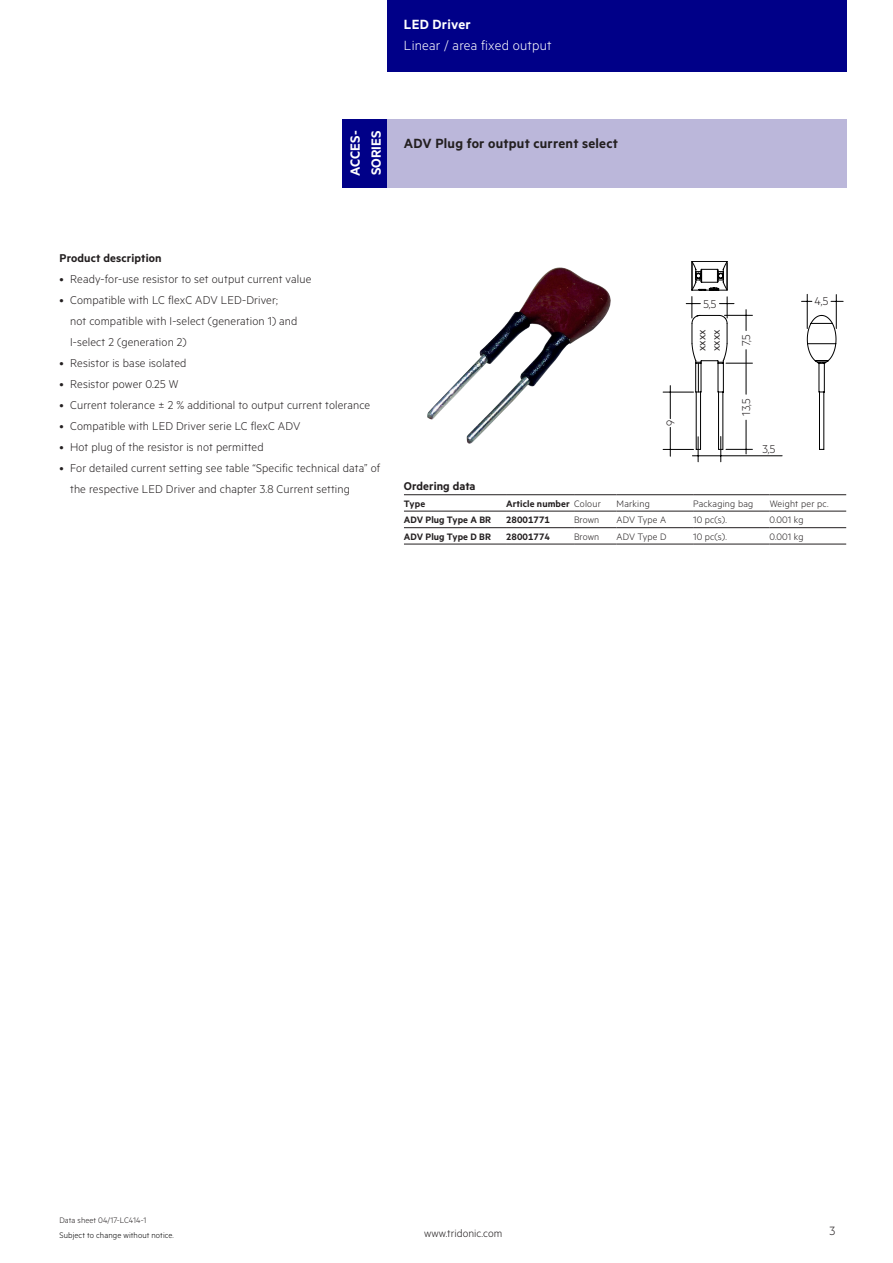
<style>
.page{position:relative;width:893px;height:1263px;background:#fff}
.page>*{position:absolute;margin:0;border:0;box-sizing:border-box;transform-origin:0 0}
.t1{font:15px "Tridonic Metric Print Semi";letter-spacing:.015em;color:#231f20}
.t2{font:15px "Tridonic Metric Print Light";letter-spacing:.015em;color:#fff}
.t3{font:15px/21.3px "Tridonic Metric Print Semi";letter-spacing:.005em;color:#fff}
.t4{font:13.5px "Tridonic Metric Print Light";color:#231f20}
.t5{font:12.75px/21px "Tridonic Metric Print Light";letter-spacing:.01em;color:#231f20}
.t6{font:12.75px "Tridonic Metric Print Semi";letter-spacing:.01em;color:#231f20}
.t7{font:12px "Tridonic Metric Print Light";letter-spacing:.005em;color:#231f20}
.t8{font:12px/14.4px "Tridonic Metric Print Regular";color:#231f20}
.t9{font:10.5px "Tridonic Metric Print Light";letter-spacing:.01em;color:#231f20}
.t10{font:10.5px "Tridonic Metric Print Semi";letter-spacing:.005em;color:#231f20}
.t11{font:9px "Tridonic Metric Print Light";letter-spacing:.01em;color:#000}
.t12{font:9px "Tridonic Metric Print Light";letter-spacing:.005em;color:#231f20}
.s1{font-family:"Tridonic Metric Print Light"}
</style>
<div class="page">
<div style="left:387px;top:0;width:459px;height:72px;background:#008"></div>
<div style="left:387px;top:119px;width:459px;height:68px;background:#bbb7da"></div>
<div style="left:342px;top:119px;width:45px;height:68px;background:#008"></div>
<img style="left:427px;top:267px;width:184px;height:177px">
<hr style="left:692px;top:455px;width:90px;height:1px;background:#000001">
<hr style="left:746px;top:350px;width:1px;height:44px;background:#000001">
<hr style="left:746px;top:420px;width:1px;height:34px;background:#000001">
<hr style="left:663px;top:392px;width:30px;height:1px;background:#000001">
<hr style="left:663px;top:449px;width:30px;height:1px;background:#000001">
<hr style="left:670px;top:386px;width:1px;height:33px;background:#000001">
<svg style="left:670px;top:427px;width:1px;height:29px"></svg>
<svg style="left:696px;top:437px;width:4px;height:25px"></svg>
<svg style="left:718px;top:436px;width:34px;height:26px"></svg>
<hr style="left:696px;top:392px;width:1px;height:57px;background:#000">
<hr style="left:700px;top:392px;width:1px;height:57px;background:#000">
<hr style="left:718px;top:392px;width:1px;height:57px;background:#000">
<hr style="left:722px;top:392px;width:1px;height:57px;background:#000">
<hr style="left:819px;top:392px;width:1px;height:57px;background:#000">
<hr style="left:823px;top:392px;width:1px;height:57px;background:#000">
<svg style="left:686px;top:261px;width:157px;height:132px"></svg>
<svg style="left:404px;top:528px;width:442px;height:16px"></svg>
<hr style="left:404px;top:511px;width:102px;height:1px;background:#231f20">
<hr style="left:506px;top:511px;width:68px;height:1px;background:#231f20">
<hr style="left:574px;top:511px;width:43px;height:1px;background:#231f20">
<hr style="left:617px;top:511px;width:76px;height:1px;background:#231f20">
<hr style="left:693px;top:511px;width:77px;height:1px;background:#231f20">
<hr style="left:770px;top:511px;width:76px;height:1px;background:#231f20">
<hr style="left:404px;top:494px;width:102px;height:1px;background:#231f20">
<hr style="left:506px;top:494px;width:68px;height:1px;background:#231f20">
<hr style="left:574px;top:494px;width:43px;height:1px;background:#231f20">
<hr style="left:617px;top:494px;width:76px;height:1px;background:#231f20">
<hr style="left:693px;top:494px;width:77px;height:1px;background:#231f20">
<hr style="left:770px;top:494px;width:76px;height:1px;background:#231f20">
<hr style="left:404px;top:527px;width:102px;height:1px;background:#231f20">
<hr style="left:506px;top:527px;width:68px;height:1px;background:#231f20">
<hr style="left:574px;top:527px;width:43px;height:1px;background:#231f20">
<hr style="left:617px;top:527px;width:76px;height:1px;background:#231f20">
<hr style="left:693px;top:527px;width:77px;height:1px;background:#231f20">
<hr style="left:770px;top:527px;width:76px;height:1px;background:#231f20">
<hr style="left:404px;top:544px;width:102px;height:1px;background:#231f20">
<hr style="left:506px;top:544px;width:68px;height:1px;background:#231f20">
<hr style="left:574px;top:544px;width:43px;height:1px;background:#231f20">
<hr style="left:617px;top:544px;width:76px;height:1px;background:#231f20">
<hr style="left:693px;top:544px;width:77px;height:1px;background:#231f20">
<hr style="left:770px;top:544px;width:76px;height:1px;background:#231f20">
<p class="t3" style="left:404px;top:13px;width:68px">LED Driver</p>
<p class="t2" style="left:404px;top:37px;width:149px">Linear / area fixed output</p>
<p class="t3" style="left:344px;top:176px;width:47px;rotate:-90deg">ACCES-<br>SORIES</p>
<p class="t1" style="left:404px;top:134px;width:215px">ADV Plug for output current select</p>
<p class="t6" style="left:60px;top:250px;width:104px">Product description</p>
<p class="t5" style="left:60px;top:268px;width:253px">• Ready-for-use resistor to set output current value</p>
<p class="t5" style="left:70px;top:289px;width:229px;text-indent:-11px">• Compatible with LC flexC ADV LED-Driver;<br>not compatible with I-select (generation 1) and<br>I-select 2 (generation 2)</p>
<p class="t5" style="left:60px;top:352px;width:128px">• Resistor is base isolated</p>
<p class="t5" style="left:60px;top:373px;width:120px">• Resistor power 0.25 W</p>
<p class="t5" style="left:60px;top:394px;width:312px">• Current tolerance ± 2 % additional to output current tolerance</p>
<p class="t5" style="left:60px;top:415px;width:242px">• Compatible with LED Driver serie LC flexC ADV</p>
<p class="t5" style="left:60px;top:436px;width:206px">• Hot plug of the resistor is not permitted</p>
<p class="t5" style="left:70px;top:457px;width:311px;text-indent:-11px">• For detailed current setting see table “Specific technical data” of the respective LED Driver and chapter 3.8 Current setting</p>
<p class="t5" style="left:703px;top:293px;width:15px">5,5</p>
<p class="t5" style="left:814px;top:290px;width:15px">4,5</p>
<p class="t5" style="left:735px;top:346px;width:14px;rotate:-90deg">7,5</p>
<p class="t8" style="left:694px;top:351px;width:23px;rotate:-90deg">xxxx xxxx</p>
<p class="t5" style="left:660px;top:426px;width:8px;rotate:-90deg">9</p>
<p class="t5" style="left:735px;top:415px;width:19px;rotate:-90deg">13,5</p>
<p class="t5" style="left:762px;top:438px;width:15px">3,5</p>
<p class="t6" style="left:404px;top:479px;width:73px">Ordering data</p>
<p class="t10" style="left:404px;top:497px;width:23px">Type</p>
<p class="t10" style="left:506px;top:497px;width:96px">Article number <span class="s1">Colour</span></p>
<p class="t9" style="left:617px;top:497px;width:35px">Marking</p>
<p class="t9" style="left:693px;top:497px;width:62px">Packaging bag</p>
<p class="t9" style="left:770px;top:497px;width:61px">Weight per pc.</p>
<p class="t10" style="left:404px;top:514px;width:89px">ADV Plug Type A BR</p>
<p class="t10" style="left:506px;top:514px;width:46px">28001771</p>
<p class="t9" style="left:574px;top:514px;width:27px">Brown</p>
<p class="t9" style="left:617px;top:514px;width:51px">ADV Type A</p>
<p class="t9" style="left:693px;top:514px;width:35px">10 pc(s).</p>
<p class="t9" style="left:770px;top:514px;width:35px">0.001 kg</p>
<p class="t10" style="left:404px;top:530px;width:88px">ADV Plug Type D BR</p>
<p class="t10" style="left:506px;top:530px;width:46px">28001774</p>
<p class="t9" style="left:574px;top:530px;width:27px">Brown</p>
<p class="t9" style="left:617px;top:530px;width:51px">ADV Type D</p>
<p class="t9" style="left:693px;top:530px;width:35px">10 pc(s).</p>
<p class="t9" style="left:770px;top:530px;width:35px">0.001 kg</p>
<p class="t12" style="left:60px;top:1215px;width:88px">Data sheet 04/17-LC414-1</p>
<p class="t11" style="left:60px;top:1229px;width:116px">Subject to change without notice.</p>
<p class="t7" style="left:424px;top:1227px;width:80px">www.tridonic.com</p>
<p class="t4" style="left:829px;top:1223px;width:7px">3</p>
</div>
